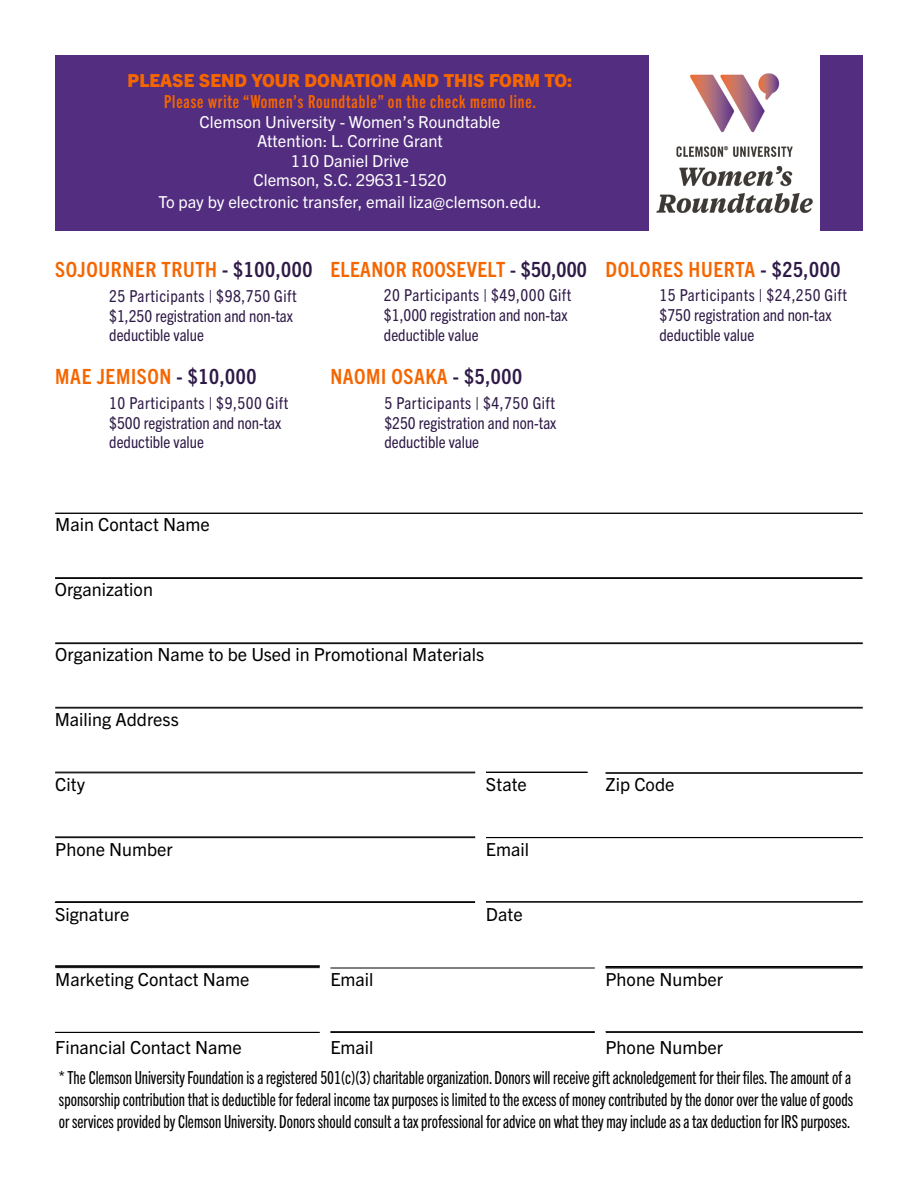
<style>
.page{position:relative;width:918px;height:1188px;background:#fff}
.page>*{position:absolute;margin:0;border:0;box-sizing:border-box;transform-origin:0 0}
.t1{font:700 condensed 21px "Trade Gothic Next LT Pro";letter-spacing:.03em;color:#f56600}
.t2{font:18px/21.6px "Trade Gothic Next LT Pro Cm";color:#000}
.t3{font:18px "Trade Gothic Next LT Pro";color:#000}
.t4{font:18px "Trade Gothic Next LT Pro Bd Cm";letter-spacing:.05em;color:#f56600}
.t5{font:800 18px "Trade Gothic Next LT Pro";color:#f56600}
.t6{font:condensed 16.5px/19.8px "Trade Gothic Next LT Pro";color:#2e1a47}
.t7{font:16.5px/19.5px "Trade Gothic Next LT Pro";color:#fff;text-align:center}
.s1{color:#2e1a47}
.s2{font-size:20.25px;color:#2e1a47}
</style>
<div class="page">
<div style="left:55px;top:55px;width:808px;height:175px;background:#522d80"></div>
<img style="left:649px;top:55px;width:170px;height:175px">
<hr style="left:55px;top:578px;width:808px;height:1px;background:#000">
<hr style="left:55px;top:707px;width:808px;height:1px;background:#000">
<hr style="left:55px;top:901px;width:420px;height:1px;background:#000">
<hr style="left:486px;top:901px;width:377px;height:1px;background:#000">
<hr style="left:606px;top:773px;width:257px;height:1px;background:#000">
<hr style="left:606px;top:966px;width:257px;height:1px;background:#000">
<hr style="left:606px;top:1031px;width:257px;height:1px;background:#000">
<hr style="left:330px;top:1031px;width:265px;height:1px;background:#000">
<hr style="left:55px;top:1032px;width:265px;height:1px;background:#000">
<hr style="left:55px;top:513px;width:808px;height:1px;background:#000">
<hr style="left:55px;top:577px;width:808px;height:1px;background:#000">
<hr style="left:55px;top:643px;width:808px;height:1px;background:#000">
<hr style="left:55px;top:708px;width:808px;height:1px;background:#000">
<hr style="left:55px;top:772px;width:420px;height:1px;background:#000">
<hr style="left:55px;top:837px;width:420px;height:1px;background:#000">
<hr style="left:486px;top:837px;width:377px;height:1px;background:#000">
<hr style="left:486px;top:902px;width:377px;height:1px;background:#000">
<hr style="left:486px;top:772px;width:102px;height:1px;background:#000">
<hr style="left:606px;top:772px;width:257px;height:1px;background:#000">
<hr style="left:55px;top:902px;width:420px;height:1px;background:#000">
<hr style="left:330px;top:1032px;width:265px;height:1px;background:#000">
<hr style="left:330px;top:968px;width:265px;height:1px;background:#000">
<hr style="left:55px;top:967px;width:265px;height:1px;background:#000">
<hr style="left:606px;top:968px;width:257px;height:1px;background:#000">
<hr style="left:606px;top:1032px;width:257px;height:1px;background:#000">
<hr style="left:606px;top:967px;width:257px;height:1px;background:#000">
<hr style="left:55px;top:966px;width:265px;height:1px;background:#000">
<p class="t5" style="left:128px;top:67px;width:446px">PLEASE SEND YOUR DONATION AND THIS FORM TO:</p>
<p class="t4" style="left:164px;top:90px;width:374px">Please write “Women’s Roundtable” on the check memo line.</p>
<p class="t7" style="left:200px;top:111px;width:302px">Clemson University - Women’s Roundtable<br>Attention: L. Corrine Grant<br>110 Daniel Drive<br>Clemson, S.C. 29631-1520</p>
<p class="t7" style="left:159px;top:191px;width:384px">To pay by electronic transfer, email liza@clemson.edu.</p>
<p class="t1" style="left:55px;top:255px;width:259px">SOJOURNER TRUTH <span class="s1">- $100,000</span></p>
<p class="t1" style="left:330px;top:255px;width:511px">ELEANOR ROOSEVELT <span class="s2">-</span> <span class="s1">$50,000</span> DOLORES HUERTA <span class="s1">- $25,000</span></p>
<p class="t6" style="left:384px;top:284px;width:189px">20 Participants | $49,000 Gift $1,000 registration and non-tax deductible value</p>
<p class="t6" style="left:109px;top:285px;width:189px">25 Participants | $98,750 Gift $1,250 registration and non-tax deductible value</p>
<p class="t6" style="left:660px;top:284px;width:189px">15 Participants | $24,250 Gift $750 registration and non-tax deductible value</p>
<p class="t1" style="left:55px;top:362px;width:203px">MAE JEMISON <span class="s1">- $10,000</span></p>
<p class="t1" style="left:330px;top:362px;width:193px">NAOMI OSAKA <span class="s1">- $5,000</span></p>
<p class="t6" style="left:109px;top:392px;width:181px">10 Participants | $9,500 Gift $500 registration and non-tax deductible value</p>
<p class="t6" style="left:384px;top:392px;width:174px;text-align:justify">5 Participants | $4,750 Gift $250 registration and non-tax deductible value</p>
<p class="t3" style="left:55px;top:512px;width:156px">Main Contact Name</p>
<p class="t3" style="left:55px;top:577px;width:100px">Organization</p>
<p class="t3" style="left:55px;top:642px;width:430px">Organization Name to be Used in Promotional Materials</p>
<p class="t3" style="left:55px;top:707px;width:125px">Mailing Address</p>
<p class="t3" style="left:55px;top:772px;width:31px">City</p>
<p class="t3" style="left:486px;top:772px;width:42px">State</p>
<p class="t3" style="left:606px;top:772px;width:70px">Zip Code</p>
<p class="t3" style="left:55px;top:837px;width:119px">Phone Number</p>
<p class="t3" style="left:486px;top:837px;width:45px">Email</p>
<p class="t3" style="left:55px;top:902px;width:76px">Signature</p>
<p class="t3" style="left:486px;top:902px;width:38px">Date</p>
<p class="t3" style="left:55px;top:967px;width:196px">Marketing Contact Name</p>
<p class="t3" style="left:330px;top:967px;width:45px">Email</p>
<p class="t3" style="left:606px;top:967px;width:119px">Phone Number</p>
<p class="t3" style="left:55px;top:1035px;width:188px">Financial Contact Name</p>
<p class="t3" style="left:330px;top:1035px;width:45px">Email</p>
<p class="t3" style="left:606px;top:1035px;width:119px">Phone Number</p>
<p class="t2" style="left:59px;top:1066px;width:796px">* The Clemson University Foundation is a registered 501(c)(3) charitable organization. Donors will receive gift acknoledgement for their files. The amount of a sponsorship contribution that is deductible for federal income tax purposes is limited to the excess of money contributed by the donor over the value of goods or services provided by Clemson University. Donors should consult a tax professional for advice on what they may include as a tax deduction for IRS purposes.</p>
</div>
